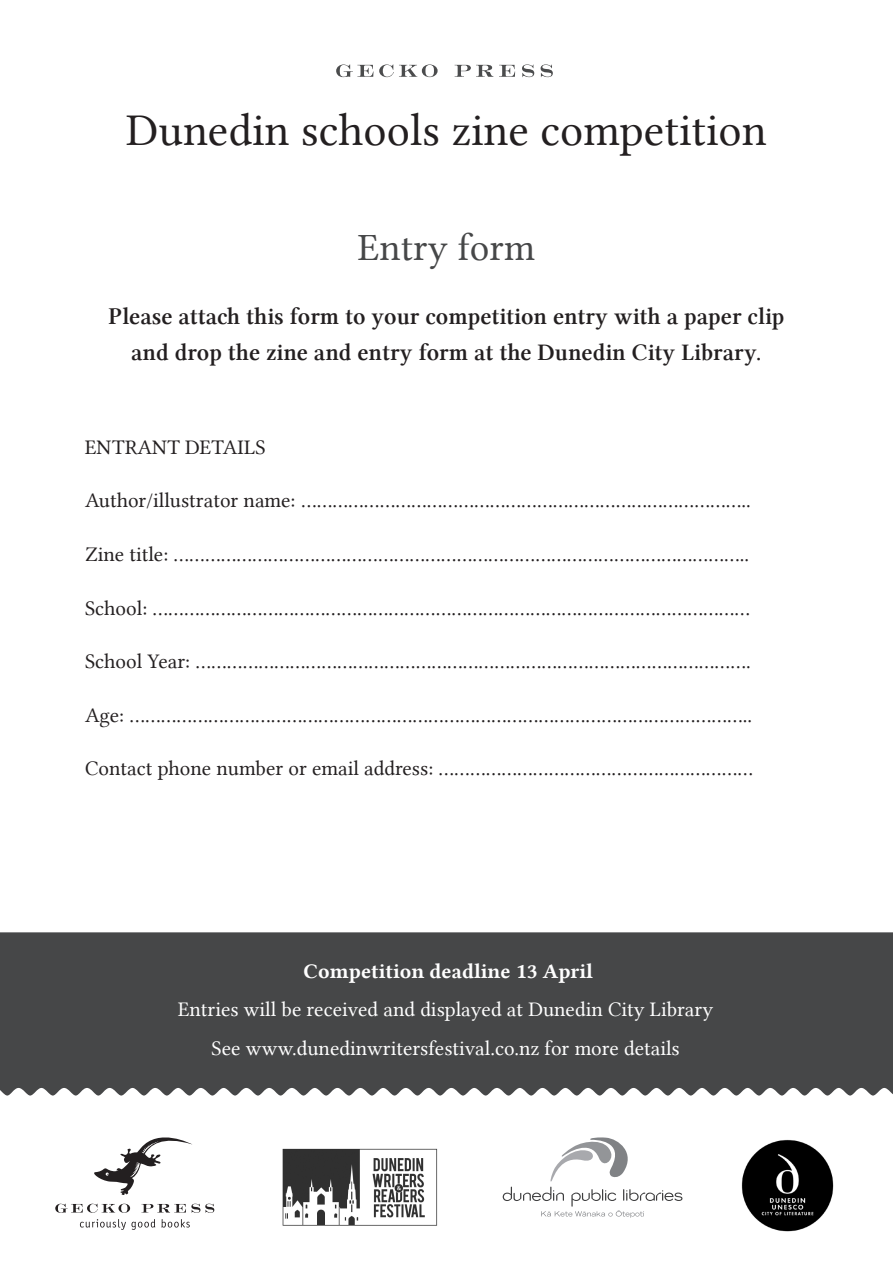
<style>
.page{position:relative;width:893px;height:1263px;background:#fff}
.page>*{position:absolute;margin:0;border:0;box-sizing:border-box;transform-origin:0 0}
.Headline_smaller{font:46.05px "Lin Libertine";color:#231f20}
.t1{font:39px "Lin Libertine";color:#464748}
.t2{font:24px/36px "Lin Libertine Z";color:#231f20;text-align:center}
.t3{font:21px "Lin Libertine";color:#231f20}
.t4{font:21px "Lin Libertine";color:#fff}
.t5{font:21px "Lin Libertine B";color:#fff}
</style>
<div class="page">
<div style="left:0;top:932px;width:893px;height:163px;background:#464748"></div>
<svg style="left:499px;top:65px;width:16px;height:12px"></svg>
<svg style="left:455px;top:65px;width:38px;height:12px"></svg>
<svg style="left:522px;top:64px;width:12px;height:13px"></svg>
<svg style="left:541px;top:64px;width:12px;height:13px"></svg>
<svg style="left:336px;top:64px;width:37px;height:13px"></svg>
<svg style="left:379px;top:64px;width:59px;height:13px"></svg>
<svg style="left:94px;top:1137px;width:98px;height:58px"></svg>
<svg style="left:55px;top:1204px;width:75px;height:9px"></svg>
<svg style="left:141px;top:1204px;width:73px;height:9px"></svg>
<svg style="left:80px;top:1219px;width:110px;height:11px"></svg>
<svg style="left:503px;top:1137px;width:179px;height:81px"></svg>
<img style="left:741px;top:1139px;width:93px;height:93px">
<img style="left:282px;top:1148px;width:156px;height:78px">
<p class="Headline_smaller" style="left:126px;top:104px;width:642px">Dunedin schools zine competition</p>
<p class="t1" style="left:358px;top:225px;width:178px">Entry form</p>
<p class="t2" style="left:109px;top:300px;width:677px">Please attach this form to your competition entry with a paper clip and drop the zine and entry form at the Dunedin City Library.</p>
<p class="t3" style="left:85px;top:435px;width:182px">ENTRANT DETAILS</p>
<p class="t3" style="left:85px;top:489px;width:667px">Author/illustrator name: ......................................................................................</p>
<p class="t3" style="left:85px;top:542px;width:665px">Zine title: ..............................................................................................................</p>
<p class="t3" style="left:85px;top:596px;width:667px">School: ..................................................................................................................</p>
<p class="t3" style="left:85px;top:649px;width:667px">School Year: ..........................................................................................................</p>
<p class="t3" style="left:85px;top:703px;width:669px">Age: .......................................................................................................................</p>
<p class="t3" style="left:85px;top:756px;width:670px">Contact phone number or email address: ............................................................</p>
<p class="t5" style="left:303px;top:956px;width:291px">Competition deadline 13 April</p>
<p class="t4" style="left:178px;top:997px;width:537px">Entries will be received and displayed at Dunedin City Library</p>
<p class="t4" style="left:211px;top:1036px;width:470px">See www.dunedinwritersfestival.co.nz for more details</p>
</div>
